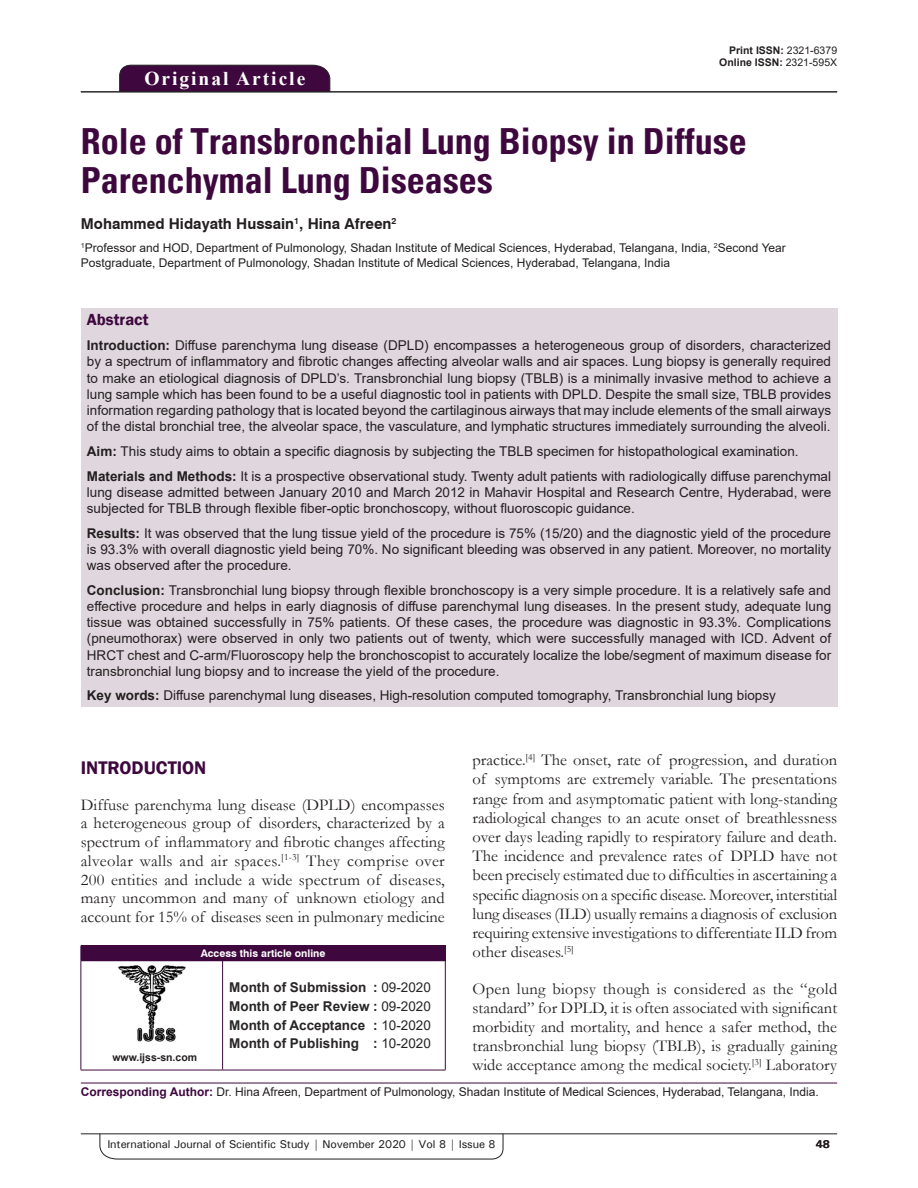
<style>
.page{position:relative;width:918px;height:1188px;background:#fff}
.page>*{position:absolute;margin:0;border:0;box-sizing:border-box;transform-origin:0 0}
.AT{font:700 condensed 36px/39px "Univers";color:#3e083e}
.AH{font:700 19.5px "Times New Roman";letter-spacing:.1em;color:#fff}
.t1{font:600 18.75px "Franklin Gothic";color:#3e083e}
.TX{font:16.5px/19.2px "Garamond";color:#231f20;text-align:justify}
.ABSH{font:600 16.5px "Franklin Gothic";color:#3e083e}
.AU{font:700 15px "Swiss 721 BT";color:#231f20}
.ABS{font:13.5px/16.2px "Arial";color:#231f20;text-align:justify}
.HIS{font:700 13.5px/18.8px "Arial";color:#282526;text-align:justify}
.AFF{font:12px/14.4px "Arial";color:#231f20}
.ADD{font:12px "Arial";color:#231f20}
.RF{font:500 11.25px "Univers";letter-spacing:-.01em;color:#231f20}
.t2{font:700 11.25px "Univers";color:#231f20}
.DOI{font:700 10.5px "Arial";color:#231f20}
.AAO{font:700 10.5px "Swiss 721 BT";color:#fff}
.Web{font:700 10.5px "Arial";color:#231f20}
.s1{font-weight:400}
.s2{font-weight:700}
.s3{font-weight:700;color:#3e083e}
</style>
<div class="page">
<hr style="left:81px;top:1134px;width:756px;height:1px;background:#231f20">
<svg style="left:100px;top:1133px;width:403px;height:26px"></svg>
<div style="left:119px;top:65px;width:211px;height:26px;background:#3e083e"></div>
<hr style="left:81px;top:91px;width:756px;height:1px;background:#231f20">
<div style="left:81px;top:308px;width:756px;height:398px;background:#e0d7de"></div>
<div style="left:81px;top:946px;width:364px;height:15px;background:#3e083e"></div>
<svg style="left:445px;top:946px;width:1px;height:14px"></svg>
<hr style="left:81px;top:961px;width:1px;height:109px;background:#3e083e">
<hr style="left:223px;top:960px;width:223px;height:1px;background:#3e083e">
<hr style="left:222px;top:961px;width:1px;height:109px;background:#3e083e">
<hr style="left:445px;top:961px;width:1px;height:109px;background:#3e083e">
<hr style="left:223px;top:1070px;width:223px;height:1px;background:#3e083e">
<hr style="left:81px;top:1070px;width:142px;height:1px;background:#3e083e">
<img style="left:118px;top:965px;width:68px;height:76px">
<hr style="left:81px;top:1083px;width:756px;height:1px;background:#3e083e">
<p class="AH" style="left:144px;top:64px;width:162px">Original Article</p>
<p class="DOI" style="left:729px;top:42px;width:109px">Print ISSN: <span class="s1">2321-6379</span></p>
<p class="DOI" style="left:719px;top:55px;width:119px">Online ISSN: <span class="s1">2321-595X</span></p>
<p class="AT" style="left:81px;top:122px;width:667px">Role of Transbronchial Lung Biopsy in Diffuse<br>Parenchymal Lung Diseases</p>
<p class="AU" style="left:81px;top:215px;width:317px">Mohammed Hidayath Hussain<sup>1</sup>, Hina Afreen<sup>2</sup></p>
<p class="AFF" style="left:81px;top:241px;width:707px"><sup>1</sup>Professor and HOD, Department of Pulmonology, Shadan Institute of Medical Sciences, Hyderabad, Telangana, India, <sup>2</sup>Second Year<br>Postgraduate, Department of Pulmonology, Shadan Institute of Medical Sciences, Hyderabad, Telangana, India</p>
<p class="ABSH" style="left:87px;top:310px;width:63px">Abstract</p>
<p class="ABS" style="left:87px;top:337px;width:746px"><span class="s2">Introduction:</span> Diffuse parenchyma lung disease (DPLD) encompasses a heterogeneous group of disorders, characterized by a spectrum of inflammatory and fibrotic changes affecting alveolar walls and air spaces. Lung biopsy is generally required to make an etiological diagnosis of DPLD’s. Transbronchial lung biopsy (TBLB) is a minimally invasive method to achieve a lung sample which has been found to be a useful diagnostic tool in patients with DPLD. Despite the small size, TBLB provides information regarding pathology that is located beyond the cartilaginous airways that may include elements of the small airways of the distal bronchial tree, the alveolar space, the vasculature, and lymphatic structures immediately surrounding the alveoli.</p>
<p class="ABS" style="left:87px;top:443px;width:713px"><span class="s2">Aim:</span> This study aims to obtain a specific diagnosis by subjecting the TBLB specimen for histopathological examination.</p>
<p class="ABS" style="left:87px;top:468px;width:746px"><span class="s2">Materials and Methods:</span> It is a prospective observational study. Twenty adult patients with radiologically diffuse parenchymal lung disease admitted between January 2010 and March 2012 in Mahavir Hospital and Research Centre, Hyderabad, were subjected for TBLB through flexible fiber-optic bronchoscopy, without fluoroscopic guidance.</p>
<p class="ABS" style="left:87px;top:525px;width:746px"><span class="s2">Results:</span> It was observed that the lung tissue yield of the procedure is 75% (15/20) and the diagnostic yield of the procedure is 93.3% with overall diagnostic yield being 70%. No significant bleeding was observed in any patient. Moreover, no mortality was observed after the procedure.</p>
<p class="ABS" style="left:87px;top:582px;width:746px"><span class="s2">Conclusion:</span> Transbronchial lung biopsy through flexible bronchoscopy is a very simple procedure. It is a relatively safe and effective procedure and helps in early diagnosis of diffuse parenchymal lung diseases. In the present study, adequate lung tissue was obtained successfully in 75% patients. Of these cases, the procedure was diagnostic in 93.3%. Complications (pneumothorax) were observed in only two patients out of twenty, which were successfully managed with ICD. Advent of HRCT chest and C-arm/Fluoroscopy help the bronchoscopist to accurately localize the lobe/segment of maximum disease for transbronchial lung biopsy and to increase the yield of the procedure.</p>
<p class="ABS" style="left:87px;top:688px;width:691px"><span class="s2">Key words:</span> Diffuse parenchymal lung diseases, High-resolution computed tomography, Transbronchial lung biopsy</p>
<p class="TX" style="left:473px;top:750px;width:366px">practice.<sup>[4]</sup> The onset, rate of progression, and duration of symptoms are extremely variable. The presentations range from and asymptomatic patient with long-standing radiological changes to an acute onset of breathlessness over days leading rapidly to respiratory failure and death.<br>The incidence and prevalence rates of DPLD have not been precisely estimated due to difficulties in ascertaining a specific diagnosis on a specific disease. Moreover, interstitial lung diseases (ILD) usually remains a diagnosis of exclusion requiring extensive investigations to differentiate ILD from other diseases.<sup>[5]</sup></p>
<p class="TX" style="left:473px;top:978px;width:366px">Open lung biopsy though is considered as the “gold standard” for DPLD, it is often associated with significant morbidity and mortality, and hence a safer method, the transbronchial lung biopsy (TBLB), is gradually gaining wide acceptance among the medical society.<sup>[3]</sup> Laboratory</p>
<h1 class="t1" style="left:81px;top:756px;width:127px">INTRODUCTION</h1>
<p class="TX" style="left:81px;top:795px;width:365px;line-height:18.8px">Diffuse parenchyma lung disease (DPLD) encompasses a heterogeneous group of disorders, characterized by a spectrum of inflammatory and fibrotic changes affecting alveolar walls and air spaces.<sup>[1-3]</sup> They comprise over 200 entities and include a wide spectrum of diseases, many uncommon and many of unknown etiology and account for 15% of diseases seen in pulmonary medicine</p>
<p class="AAO" style="left:201px;top:947px;width:126px">Access this article online</p>
<p class="HIS" style="left:229px;top:978px;width:203px">Month of Submission : <span class="s1">09-2020<br></span>Month of Peer Review : <span class="s1">09-2020<br></span>Month of Acceptance : <span class="s1">10-2020<br></span>Month of Publishing : <span class="s1">10-2020</span></p>
<p class="ADD" style="left:81px;top:1084px;width:740px"><span class="s3">Corresponding Author:</span> Dr. Hina Afreen, Department of Pulmonology, Shadan Institute of Medical Sciences, Hyderabad, Telangana, India.</p>
<p class="Web" style="left:112px;top:1050px;width:86px">www.ijss-sn.com</p>
<p class="RF" style="left:107px;top:1137px;width:390px">International Journal of Scientific Study | November 2020 | Vol 8 | Issue 8</p>
<p class="t2" style="left:816px;top:1137px;width:16px">48</p>
</div>
